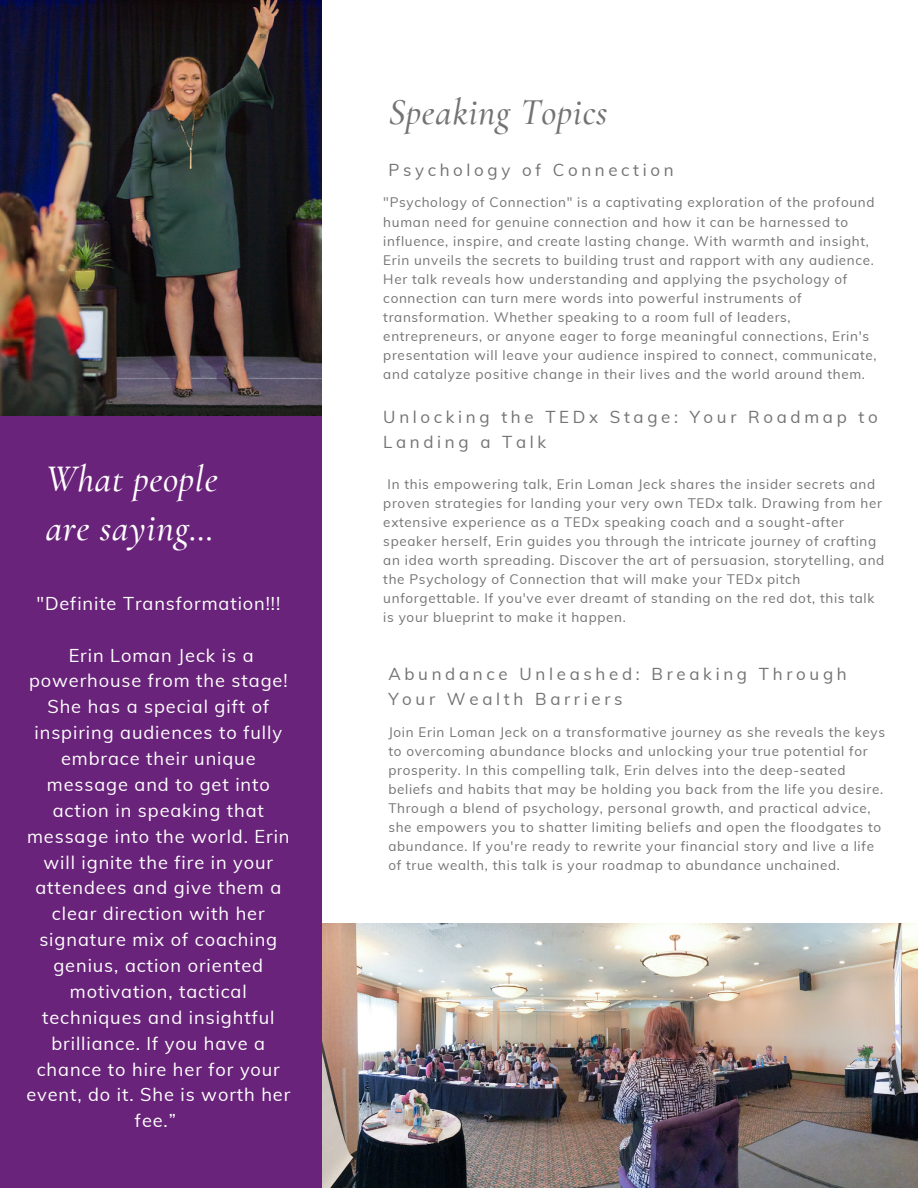
<style>
.page{position:relative;width:918px;height:1188px;background:#fff}
.page>*{position:absolute;margin:0;border:0;box-sizing:border-box;transform-origin:0 0}
.t1{font:italic 500 37.5px/49.5px "Cormorant Garamond";letter-spacing:.02em;color:#fff}
.t2{font:italic 500 36.9px "Cormorant Garamond";letter-spacing:.02em;color:#737373}
.t3{font:18.15px/25.8px "Muli";letter-spacing:.05em;color:#fff;text-align:center}
.t4{font:16.95px/24.3px "Muli";letter-spacing:.215em;color:#737373}
.t5{font:13.5px/19px "Muli";letter-spacing:.05em;color:#737373}
</style>
<div class="page">
<img style="left:0;top:0;width:322px;height:416px">
<div style="left:0;top:416px;width:322px;height:772px;background:#6a237a"></div>
<img style="left:322px;top:923px;width:596px;height:265px">
<p class="t1" style="left:46px;top:454px;width:174px">What people are saying...</p>
<p class="t3" style="left:36px;top:590px;width:245px">"Definite Transformation!!!</p>
<p class="t3" style="left:26px;top:642px;width:265px">Erin Loman Jeck is a powerhouse from the stage!<br>She has a special gift of inspiring audiences to fully embrace their unique message and to get into action in speaking that message into the world. Erin will ignite the fire in your attendees and give them a clear direction with her signature mix of coaching genius, action oriented motivation, tactical techniques and insightful brilliance. If you have a chance to hire her for your event, do it. She is worth her fee.”</p>
<p class="t2" style="left:388px;top:90px;width:221px">Speaking Topics</p>
<p class="t4" style="left:388px;top:157px;width:287px">Psychology of Connection</p>
<p class="t5" style="left:383px;top:193px;width:495px">"Psychology of Connection" is a captivating exploration of the profound human need for genuine connection and how it can be harnessed to influence, inspire, and create lasting change. With warmth and insight, Erin unveils the secrets to building trust and rapport with any audience.<br>Her talk reveals how understanding and applying the psychology of connection can turn mere words into powerful instruments of transformation. Whether speaking to a room full of leaders, entrepreneurs, or anyone eager to forge meaningful connections, Erin's presentation will leave your audience inspired to connect, communicate, and catalyze positive change in their lives and the world around them.</p>
<p class="t4" style="left:383px;top:405px;width:496px">Unlocking the TEDx Stage: Your Roadmap to<br>Landing a Talk</p>
<p class="t5" style="left:383px;top:474px;width:503px;text-indent:4px">In this empowering talk, Erin Loman Jeck shares the insider secrets and proven strategies for landing your very own TEDx talk. Drawing from her extensive experience as a TEDx speaking coach and a sought-after speaker herself, Erin guides you through the intricate journey of crafting an idea worth spreading. Discover the art of persuasion, storytelling, and the Psychology of Connection that will make your TEDx pitch unforgettable. If you've ever dreamt of standing on the red dot, this talk is your blueprint to make it happen.</p>
<p class="t4" style="left:388px;top:662px;width:460px">Abundance Unleashed: Breaking Through<br>Your Wealth Barriers</p>
<p class="t5" style="left:388px;top:722px;width:498px">Join Erin Loman Jeck on a transformative journey as she reveals the keys to overcoming abundance blocks and unlocking your true potential for prosperity. In this compelling talk, Erin delves into the deep-seated beliefs and habits that may be holding you back from the life you desire.<br>Through a blend of psychology, personal growth, and practical advice, she empowers you to shatter limiting beliefs and open the floodgates to abundance. If you're ready to rewrite your financial story and live a life of true wealth, this talk is your roadmap to abundance unchained.</p>
</div>
